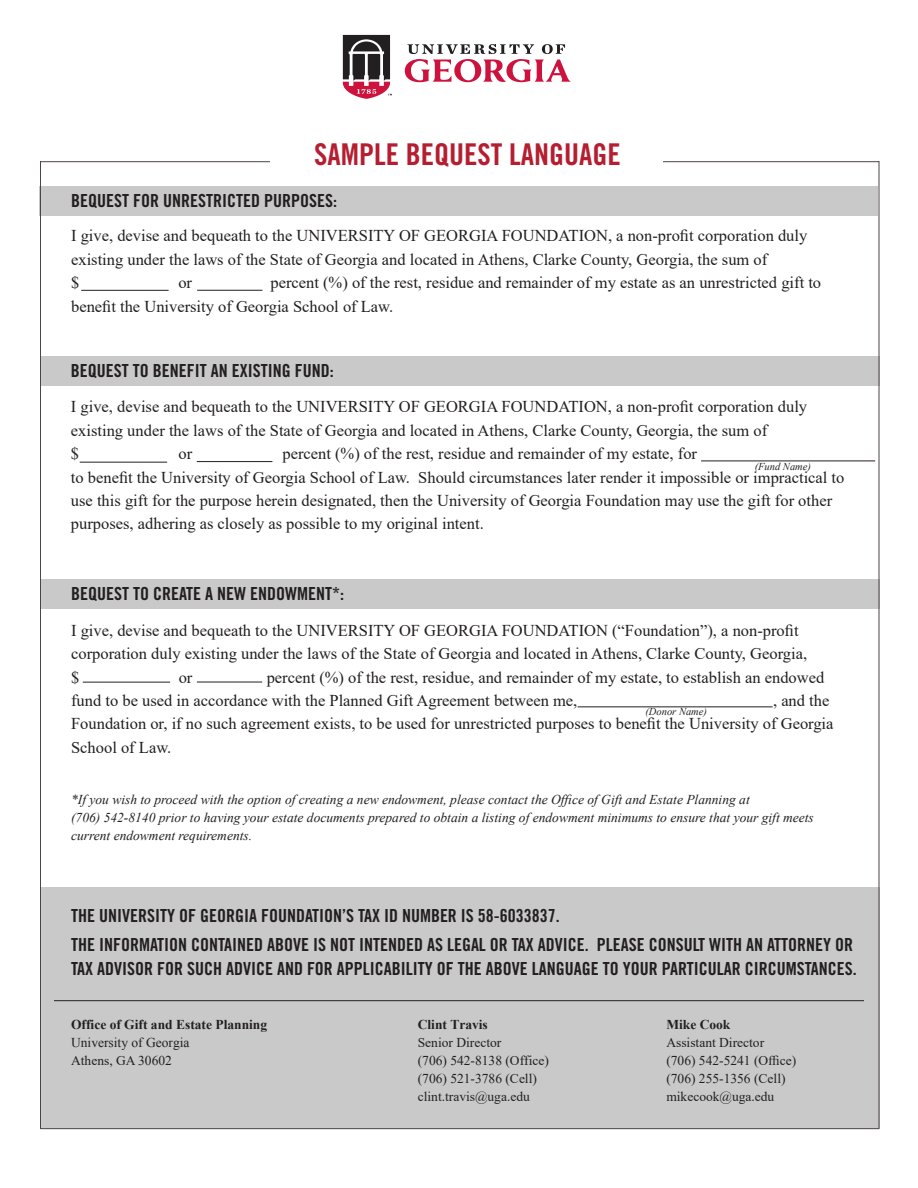
<style>
.page{position:relative;width:918px;height:1188px;background:#fff}
.page>*{position:absolute;margin:0;border:0;box-sizing:border-box;transform-origin:0 0}
.t1{font:30px "Trade Gothic LT Pro Bd Cn 20";color:#b51e30}
.t2{font:18px/29.4px "Trade Gothic LT Pro Bd Cn 20";color:#231f20}
.t3{font:16.5px/23.4px "Times New Roman";color:#231f20}
.t4{font:italic 13.5px/18px "Times New Roman";color:#231f20}
.t5{font:13.5px/18px "Times New Roman";color:#231f20}
.t6{font:700 13.5px "Times New Roman";color:#231f20}
.t7{font:italic 10.5px "Times New Roman";color:#231f20}
</style>
<div class="page">
<div style="left:41px;top:356px;width:838px;height:29px;background:#c9c9c9"></div>
<div style="left:41px;top:579px;width:838px;height:30px;background:#c9c9c9"></div>
<div style="left:41px;top:887px;width:838px;height:241px;background:#c9c9c9"></div>
<div style="left:40px;top:186px;width:838px;height:30px;background:#c9c9c9"></div>
<svg style="left:405px;top:44px;width:166px;height:38px"></svg>
<svg style="left:342px;top:34px;width:50px;height:65px"></svg>
<hr style="left:40px;top:161px;width:230px;height:1px;background:#4d4542">
<hr style="left:40px;top:161px;width:1px;height:968px;background:#4d4542">
<hr style="left:663px;top:161px;width:216px;height:1px;background:#4d4542">
<hr style="left:879px;top:161px;width:1px;height:967px;background:#4d4542">
<hr style="left:41px;top:1128px;width:838px;height:1px;background:#4d4542">
<hr style="left:54px;top:1000px;width:810px;height:1px;background:#231f20">
<hr style="left:197px;top:290px;width:65px;height:1px;background:#231f20">
<hr style="left:197px;top:682px;width:65px;height:1px;background:#231f20">
<hr style="left:578px;top:707px;width:195px;height:1px;background:#231f20">
<hr style="left:701px;top:461px;width:174px;height:1px;background:#231f20">
<hr style="left:197px;top:461px;width:75px;height:1px;background:#231f20">
<hr style="left:81px;top:290px;width:88px;height:1px;background:#231f20">
<hr style="left:80px;top:462px;width:87px;height:1px;background:#231f20">
<hr style="left:83px;top:682px;width:87px;height:1px;background:#231f20">
<h1 class="t1" style="left:314px;top:136px;width:308px">SAMPLE BEQUEST LANGUAGE</h1>
<p class="t2" style="left:71px;top:185px;width:267px">BEQUEST FOR UNRESTRICTED PURPOSES:</p>
<p class="t3" style="left:71px;top:224px;width:738px">I give, devise and bequeath to the UNIVERSITY OF GEORGIA FOUNDATION, a non-profit corporation duly existing under the laws of the State of Georgia and located in Athens, Clarke County, Georgia, the sum of<br>$</p>
<p class="t3" style="left:71px;top:270px;width:752px;text-indent:199px">percent (%) of the rest, residue and remainder of my estate as an unrestricted gift to benefit the University of Georgia School of Law.</p>
<p class="t3" style="left:178px;top:270px;width:15px">or</p>
<p class="t2" style="left:71px;top:356px;width:264px">BEQUEST TO BENEFIT AN EXISTING FUND:</p>
<p class="t3" style="left:71px;top:395px;width:738px">I give, devise and bequeath to the UNIVERSITY OF GEORGIA FOUNDATION, a non-profit corporation duly existing under the laws of the State of Georgia and located in Athens, Clarke County, Georgia, the sum of<br>$</p>
<p class="t3" style="left:71px;top:441px;width:775px;text-indent:211px">percent (%) of the rest, residue and remainder of my estate, for<br>to benefit the University of Georgia School of Law. Should circumstances later render it impossible or impractical to use this gift for the purpose herein designated, then the University of Georgia Foundation may use the gift for other purposes, adhering as closely as possible to my original intent.</p>
<p class="t3" style="left:179px;top:441px;width:15px">or</p>
<p class="t7" style="left:755px;top:459px;width:58px">(Fund Name)</p>
<p class="t2" style="left:71px;top:579px;width:274px">BEQUEST TO CREATE A NEW ENDOWMENT*:</p>
<p class="t3" style="left:71px;top:618px;width:738px">I give, devise and bequeath to the UNIVERSITY OF GEORGIA FOUNDATION (“Foundation”), a non-profit corporation duly existing under the laws of the State of Georgia and located in Athens, Clarke County, Georgia, $</p>
<p class="t3" style="left:71px;top:665px;width:755px;text-indent:196px">percent (%) of the rest, residue, and remainder of my estate, to establish an endowed fund to be used in accordance with the Planned Gift Agreement between me,</p>
<p class="t3" style="left:179px;top:665px;width:15px">or</p>
<p class="t3" style="left:71px;top:688px;width:764px;text-indent:702px">, and the<br>Foundation or, if no such agreement exists, to be used for unrestricted purposes to benefit the University of Georgia<br>School of Law.</p>
<p class="t7" style="left:645px;top:704px;width:63px">(Donor Name)</p>
<p class="t4" style="left:71px;top:790px;width:744px">*If you wish to proceed with the option of creating a new endowment, please contact the Office of Gift and Estate Planning at<br>(706) 542-8140 prior to having your estate documents prepared to obtain a listing of endowment minimums to ensure that your gift meets current endowment requirements.</p>
<p class="t2" style="left:71px;top:901px;width:784px">THE UNIVERSITY OF GEORGIA FOUNDATION’S TAX ID NUMBER IS 58-6033837.<br>THE INFORMATION CONTAINED ABOVE IS NOT INTENDED AS LEGAL OR TAX ADVICE. PLEASE CONSULT WITH AN ATTORNEY OR</p>
<p class="t2" style="left:71px;top:954px;width:787px">TAX ADVISOR FOR SUCH ADVICE AND FOR APPLICABILITY OF THE ABOVE LANGUAGE TO YOUR PARTICULAR CIRCUMSTANCES.</p>
<p class="t6" style="left:71px;top:1015px;width:198px">Office of Gift and Estate Planning</p>
<p class="t5" style="left:71px;top:1034px;width:120px">University of Georgia<br>Athens, GA 30602</p>
<p class="t6" style="left:418px;top:1015px;width:72px">Clint Travis</p>
<p class="t5" style="left:418px;top:1033px;width:133px">Senior Director<br>(706) 542-8138 (Office) (706) 521-3786 (Cell) clint.travis@uga.edu</p>
<p class="t6" style="left:666px;top:1015px;width:66px">Mike Cook</p>
<p class="t5" style="left:666px;top:1033px;width:131px">Assistant Director (706) 542-5241 (Office) (706) 255-1356 (Cell) mikecook@uga.edu</p>
</div>
